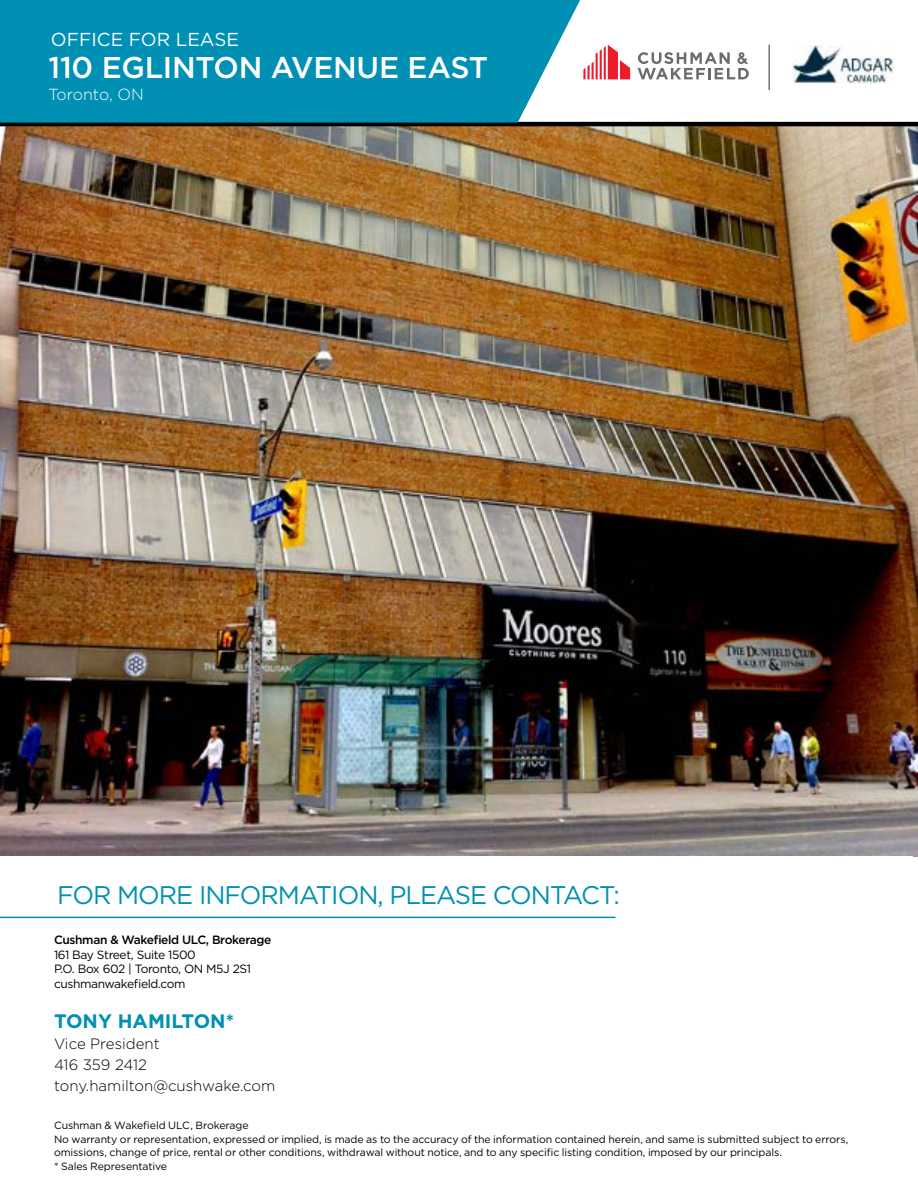
<style>
.page{position:relative;width:918px;height:1188px;background:#fff}
.page>*{position:absolute;margin:0;border:0;box-sizing:border-box;transform-origin:0 0}
.t1{font:500 30px "Gotham";letter-spacing:-.01em;color:#fff}
.t2{font:25.5px "Gotham";letter-spacing:-.04em;color:#0090b3}
.t3{font:700 19.5px "Gotham";color:#0090b3}
.t4{font:18.75px "Gotham";color:#fff}
.t5{font:300 16.05px "Gotham";color:#fff}
.t6{font:300 15px/21px "Gotham";color:#000}
.t7{font:12px/14.4px "Gotham";letter-spacing:-.03em;color:#000}
.t8{font:500 12px "Gotham";letter-spacing:-.03em;color:#000}
.t9{font:10.5px/13.5px "Gotham";letter-spacing:-.01em;color:#000}
</style>
<div class="page">
<img style="left:0;top:126px;width:918px;height:731px">
<hr style="left:0;top:122px;width:918px;height:4px;background:#000">
<hr style="left:0;top:917px;width:616px;height:1px;background:#0090b3">
<div style="left:0;top:0;width:580px;height:123px;background:#0090b3"></div>
<svg style="left:583px;top:45px;width:47px;height:34px"></svg>
<svg style="left:638px;top:52px;width:111px;height:27px"></svg>
<img style="left:792px;top:45px;width:102px;height:39px">
<hr style="left:769px;top:45px;width:1px;height:45px;background:#2f2e2f">
<h3 class="t4" style="left:51px;top:27px;width:190px">OFFICE FOR LEASE</h3>
<h1 class="t1" style="left:48px;top:48px;width:441px">110 EGLINTON AVENUE EAST</h1>
<h3 class="t5" style="left:48px;top:85px;width:97px">Toronto, ON</h3>
<h2 class="t2" style="left:57px;top:878px;width:564px">FOR MORE INFORMATION, PLEASE CONTACT:</h2>
<p class="t8" style="left:54px;top:932px;width:219px">Cushman &amp; Wakefield ULC, Brokerage</p>
<p class="t7" style="left:54px;top:947px;width:199px">161 Bay Street, Suite 1500<br>P.O. Box 602 | Toronto, ON M5J 2S1 cushmanwakefield.com</p>
<h3 class="t3" style="left:54px;top:1008px;width:182px">TONY HAMILTON*</h3>
<h3 class="t6" style="left:54px;top:1033px;width:223px">Vice President<br>416 359 2412 tony.hamilton@cushwake.com</h3>
<p class="t9" style="left:54px;top:1118px;width:796px">Cushman &amp; Wakefield ULC, Brokerage<br>No warranty or representation, expressed or implied, is made as to the accuracy of the information contained herein, and same is submitted subject to errors, omissions, change of price, rental or other conditions, withdrawal without notice, and to any specific listing condition, imposed by our principals.<br>* Sales Representative</p>
</div>
